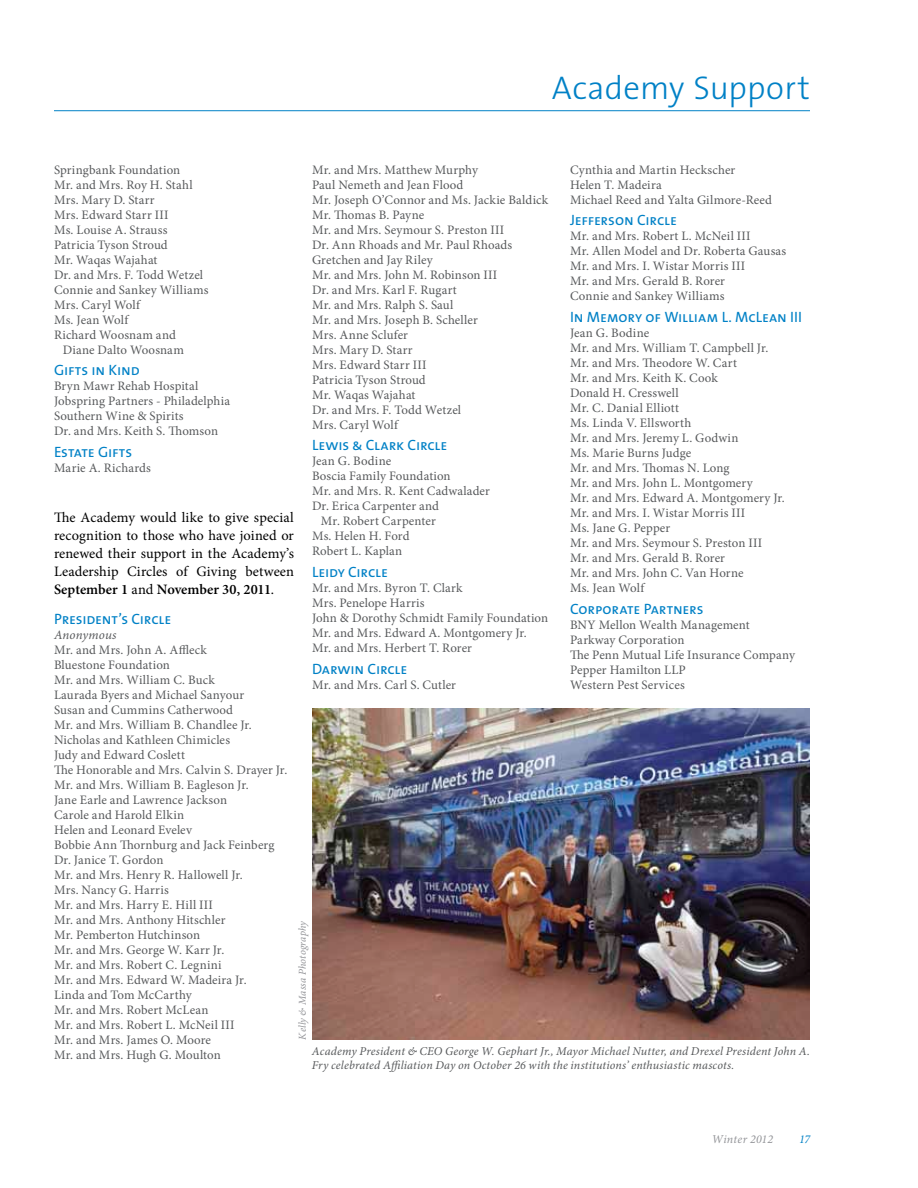
<style>
.page{position:relative;width:918px;height:1188px;background:#fff}
.page>*{position:absolute;margin:0;border:0;box-sizing:border-box;transform-origin:0 0}
.t1{font:300 33px "The Sans";letter-spacing:.005em;color:#0081c6}
.t2{font:15px "The Sans Caps";letter-spacing:-.01em;color:#0081c6}
.t3{font:14.4px/18px "Minion Pro";color:#000;text-align:justify}
.t4{font:12.9px/15px "Minion Pro";letter-spacing:.015em;color:#57595b}
.t5{font:italic 12.9px "Minion Pro";letter-spacing:.01em;color:#57595b}
.t6{font:italic 12px/14.4px "Minion Pro";letter-spacing:.01em;color:#57595b}
.t7{font:italic 12px "Minion Pro";letter-spacing:.01em;color:#939498}
.t8{font:italic 12px "Minion Pro";color:#0081c6}
.t9{font:italic 10.5px "Minion Pro";color:#939498}
.s1{font-weight:600}
</style>
<div class="page">
<hr style="left:54px;top:110px;width:756px;height:1px;background:#0081c6">
<img style="left:313px;top:708px;width:497px;height:331px">
<h1 class="t1" style="left:552px;top:61px;width:260px">Academy Support</h1>
<p class="t4" style="left:570px;top:162px;width:204px">Cynthia and Martin Heckscher<br>Helen T. Madeira<br>Michael Reed and Yalta Gilmore-Reed</p>
<p class="t2" style="left:570px;top:208px;width:108px">Jefferson Circle</p>
<p class="t4" style="left:570px;top:229px;width:218px">Mr. and Mrs. Robert L. McNeil III<br>Mr. Allen Model and Dr. Roberta Gausas<br>Mr. and Mrs. I. Wistar Morris III<br>Mr. and Mrs. Gerald B. Rorer<br>Connie and Sankey Williams</p>
<p class="t2" style="left:570px;top:305px;width:234px">In Memory of William L. McLean III</p>
<p class="t4" style="left:570px;top:325px;width:216px">Jean G. Bodine<br>Mr. and Mrs. William T. Campbell Jr.<br>Mr. and Mrs. Theodore W. Cart<br>Mr. and Mrs. Keith K. Cook<br>Donald H. Cresswell<br>Mr. C. Danial Elliott<br>Ms. Linda V. Ellsworth<br>Mr. and Mrs. Jeremy L. Godwin<br>Ms. Marie Burns Judge<br>Mr. and Mrs. Thomas N. Long<br>Mr. and Mrs. John L. Montgomery<br>Mr. and Mrs. Edward A. Montgomery Jr.<br>Mr. and Mrs. I. Wistar Morris III<br>Ms. Jane G. Pepper<br>Mr. and Mrs. Seymour S. Preston III<br>Mr. and Mrs. Gerald B. Rorer<br>Mr. and Mrs. John C. Van Horne<br>Ms. Jean Wolf</p>
<p class="t2" style="left:570px;top:596px;width:135px">Corporate Partners</p>
<p class="t4" style="left:570px;top:617px;width:227px">BNY Mellon Wealth Management<br>Parkway Corporation<br>The Penn Mutual Life Insurance Company<br>Pepper Hamilton LLP<br>Western Pest Services</p>
<p class="t4" style="left:54px;top:162px;width:128px">Springbank Foundation</p>
<p class="t4" style="left:54px;top:177px;width:140px">Mr. and Mrs. Roy H. Stahl</p>
<p class="t4" style="left:54px;top:192px;width:102px">Mrs. Mary D. Starr</p>
<p class="t4" style="left:54px;top:207px;width:116px">Mrs. Edward Starr III</p>
<p class="t4" style="left:54px;top:222px;width:115px">Ms. Louise A. Strauss</p>
<p class="t4" style="left:54px;top:237px;width:115px">Patricia Tyson Stroud</p>
<p class="t4" style="left:54px;top:252px;width:105px">Mr. Waqas Wajahat</p>
<p class="t4" style="left:54px;top:267px;width:151px">Dr. and Mrs. F. Todd Wetzel</p>
<p class="t4" style="left:54px;top:282px;width:156px">Connie and Sankey Williams</p>
<p class="t4" style="left:54px;top:297px;width:89px">Mrs. Caryl Wolf</p>
<p class="t4" style="left:54px;top:312px;width:77px">Ms. Jean Wolf</p>
<p class="t4" style="left:54px;top:327px;width:123px">Richard Woosnam and</p>
<p class="t4" style="left:63px;top:342px;width:123px">Diane Dalto Woosnam</p>
<p class="t2" style="left:54px;top:358px;width:87px">Gifts in Kind</p>
<p class="t4" style="left:54px;top:379px;width:178px">Bryn Mawr Rehab Hospital<br>Jobspring Partners - Philadelphia<br>Southern Wine &amp; Spirits<br>Dr. and Mrs. Keith S. Thomson</p>
<p class="t2" style="left:54px;top:440px;width:80px">Estate Gifts</p>
<p class="t4" style="left:54px;top:460px;width:98px">Marie A. Richards</p>
<p class="t3" style="left:54px;top:508px;width:241px">The Academy would like to give special recognition to those who have joined or renewed their support in the Academy’s Leadership Circles of Giving between <span class="s1">September 1</span> and <span class="s1">November 30, 2011</span>.</p>
<p class="t2" style="left:54px;top:606px;width:119px">President’s Circle</p>
<p class="t5" style="left:54px;top:626px;width:64px">Anonymous</p>
<p class="t4" style="left:54px;top:642px;width:235px">Mr. and Mrs. John A. Affleck<br>Bluestone Foundation<br>Mr. and Mrs. William C. Buck<br>Laurada Byers and Michael Sanyour<br>Susan and Cummins Catherwood<br>Mr. and Mrs. William B. Chandlee Jr.<br>Nicholas and Kathleen Chimicles<br>Judy and Edward Coslett<br>The Honorable and Mrs. Calvin S. Drayer Jr.<br>Mr. and Mrs. William B. Eagleson Jr.<br>Jane Earle and Lawrence Jackson<br>Carole and Harold Elkin<br>Helen and Leonard Evelev<br>Bobbie Ann Thornburg and Jack Feinberg<br>Dr. Janice T. Gordon<br>Mr. and Mrs. Henry R. Hallowell Jr.<br>Mrs. Nancy G. Harris<br>Mr. and Mrs. Harry E. Hill III<br>Mr. and Mrs. Anthony Hitschler<br>Mr. Pemberton Hutchinson<br>Mr. and Mrs. George W. Karr Jr.<br>Mr. and Mrs. Robert C. Legnini<br>Mr. and Mrs. Edward W. Madeira Jr.<br>Linda and Tom McCarthy<br>Mr. and Mrs. Robert McLean<br>Mr. and Mrs. Robert L. McNeil III<br>Mr. and Mrs. James O. Moore<br>Mr. and Mrs. Hugh G. Moulton</p>
<p class="t4" style="left:312px;top:162px;width:238px">Mr. and Mrs. Matthew Murphy<br>Paul Nemeth and Jean Flood<br>Mr. Joseph O’Connor and Ms. Jackie Baldick<br>Mr. Thomas B. Payne<br>Mr. and Mrs. Seymour S. Preston III<br>Dr. Ann Rhoads and Mr. Paul Rhoads<br>Gretchen and Jay Riley<br>Mr. and Mrs. John M. Robinson III<br>Dr. and Mrs. Karl F. Rugart<br>Mr. and Mrs. Ralph S. Saul<br>Mr. and Mrs. Joseph B. Scheller<br>Mrs. Anne Sclufer<br>Mrs. Mary D. Starr<br>Mrs. Edward Starr III<br>Patricia Tyson Stroud<br>Mr. Waqas Wajahat<br>Dr. and Mrs. F. Todd Wetzel<br>Mrs. Caryl Wolf</p>
<p class="t2" style="left:312px;top:433px;width:137px">Lewis &amp; Clark Circle</p>
<p class="t4" style="left:312px;top:454px;width:81px">Jean G. Bodine</p>
<p class="t4" style="left:312px;top:469px;width:140px">Boscia Family Foundation</p>
<p class="t4" style="left:312px;top:484px;width:179px">Mr. and Mrs. R. Kent Cadwalader</p>
<p class="t4" style="left:312px;top:499px;width:129px">Dr. Erica Carpenter and</p>
<p class="t4" style="left:321px;top:514px;width:117px">Mr. Robert Carpenter</p>
<p class="t4" style="left:312px;top:529px;width:99px">Ms. Helen H. Ford</p>
<p class="t4" style="left:312px;top:544px;width:92px">Robert L. Kaplan</p>
<p class="t2" style="left:312px;top:560px;width:77px">Leidy Circle</p>
<p class="t4" style="left:312px;top:580px;width:238px">Mr. and Mrs. Byron T. Clark<br>Mrs. Penelope Harris<br>John &amp; Dorothy Schmidt Family Foundation<br>Mr. and Mrs. Edward A. Montgomery Jr.<br>Mr. and Mrs. Herbert T. Rorer</p>
<p class="t2" style="left:312px;top:656px;width:97px">Darwin Circle</p>
<p class="t4" style="left:312px;top:677px;width:146px">Mr. and Mrs. Carl S. Cutler</p>
<p class="t9" style="left:295px;top:1040px;width:121px;rotate:-90deg">Kelly &amp; Massa Photography</p>
<p class="t6" style="left:312px;top:1044px;width:499px">Academy President &amp; CEO George W. Gephart Jr., Mayor Michael Nutter, and Drexel President John A.<br>Fry celebrated Affiliation Day on October 26 with the institutions’ enthusiastic mascots.</p>
<p class="t7" style="left:712px;top:1131px;width:63px">Winter 2012</p>
<p class="t8" style="left:799px;top:1131px;width:13px">17</p>
</div>
